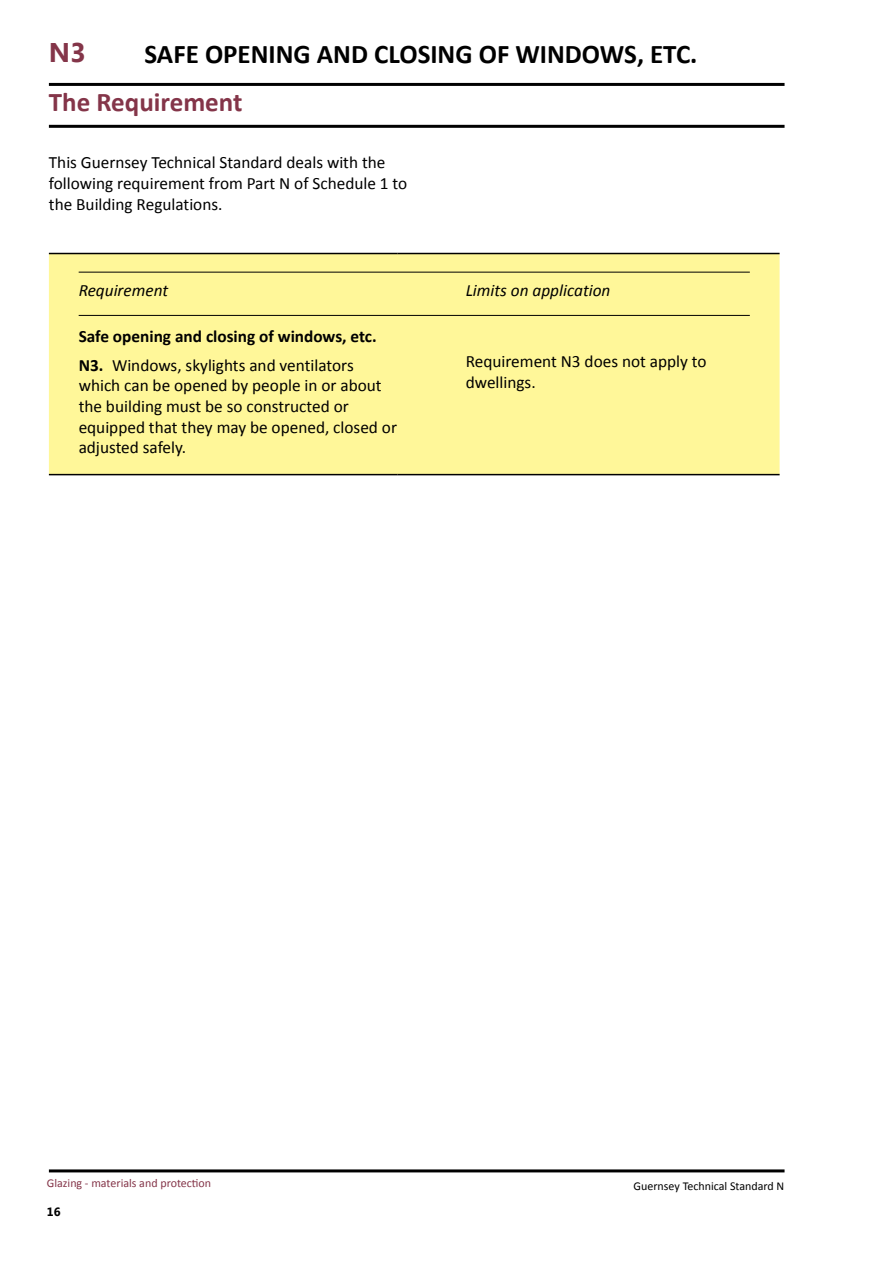
<style>
.page{position:relative;width:893px;height:1263px;background:#fff}
.page>*{position:absolute;margin:0;border:0;box-sizing:border-box;transform-origin:0 0}
.t1{font:700 27px "Calibri";color:#000}
.t2{font:700 27px "Calibri";color:#843549}
.t3{font:700 27px "Segoe UI";color:#843549}
.t4{font:17.25px/20.7px "Calibri";color:#000}
.t5{font:700 17.25px/29px "Calibri";color:#000}
.t6{font:italic 17.25px "Calibri";color:#000}
.t7{font:12px "Calibri";color:#843549}
.t8{font:12px "Calibri";color:#000}
.t9{font:700 12px "Segoe UI";color:#000}
.s1{font-weight:400}
</style>
<div class="page">
<hr style="left:49px;top:83px;width:735px;height:3px;background:#000">
<hr style="left:49px;top:1169px;width:735px;height:3px;background:#000">
<div style="left:49px;top:254px;width:731px;height:220px;background:#fff799"></div>
<hr style="left:49px;top:474px;width:349px;height:1px;background:#000">
<hr style="left:398px;top:474px;width:382px;height:1px;background:#000">
<hr style="left:49px;top:253px;width:349px;height:1px;background:#000">
<hr style="left:398px;top:253px;width:382px;height:1px;background:#000">
<hr style="left:79px;top:272px;width:671px;height:1px;background:#000">
<hr style="left:79px;top:315px;width:671px;height:1px;background:#000">
<hr style="left:49px;top:125px;width:735px;height:3px;background:#000">
<h1 class="t3" style="left:49px;top:33px;width:38px">N3</h1>
<h1 class="t1" style="left:145px;top:37px;width:554px">SAFE OPENING AND CLOSING OF WINDOWS, ETC.</h1>
<h1 class="t2" style="left:49px;top:85px;width:195px">The Requirement</h1>
<p class="t4" style="left:49px;top:152px;width:360px">This Guernsey Technical Standard deals with the following requirement from Part N of Schedule 1 to the Building Regulations.</p>
<p class="t6" style="left:79px;top:278px;width:91px">Requirement</p>
<p class="t6" style="left:466px;top:278px;width:146px">Limits on application</p>
<p class="t5" style="left:79px;top:321px;width:300px">Safe opening and closing of windows, etc.<br>N3. <span class="s1">Windows, skylights and ventilators</span></p>
<p class="t4" style="left:79px;top:375px;width:320px">which can be opened by people in or about the building must be so constructed or equipped that they may be opened, closed or adjusted safely.</p>
<p class="t4" style="left:466px;top:351px;width:242px">Requirement N3 does not apply to dwellings.</p>
<p class="t7" style="left:47px;top:1175px;width:166px">Glazing - materials and protection</p>
<p class="t8" style="left:634px;top:1178px;width:152px">Guernsey Technical Standard N</p>
<p class="t9" style="left:47px;top:1203px;width:15px">16</p>
</div>
